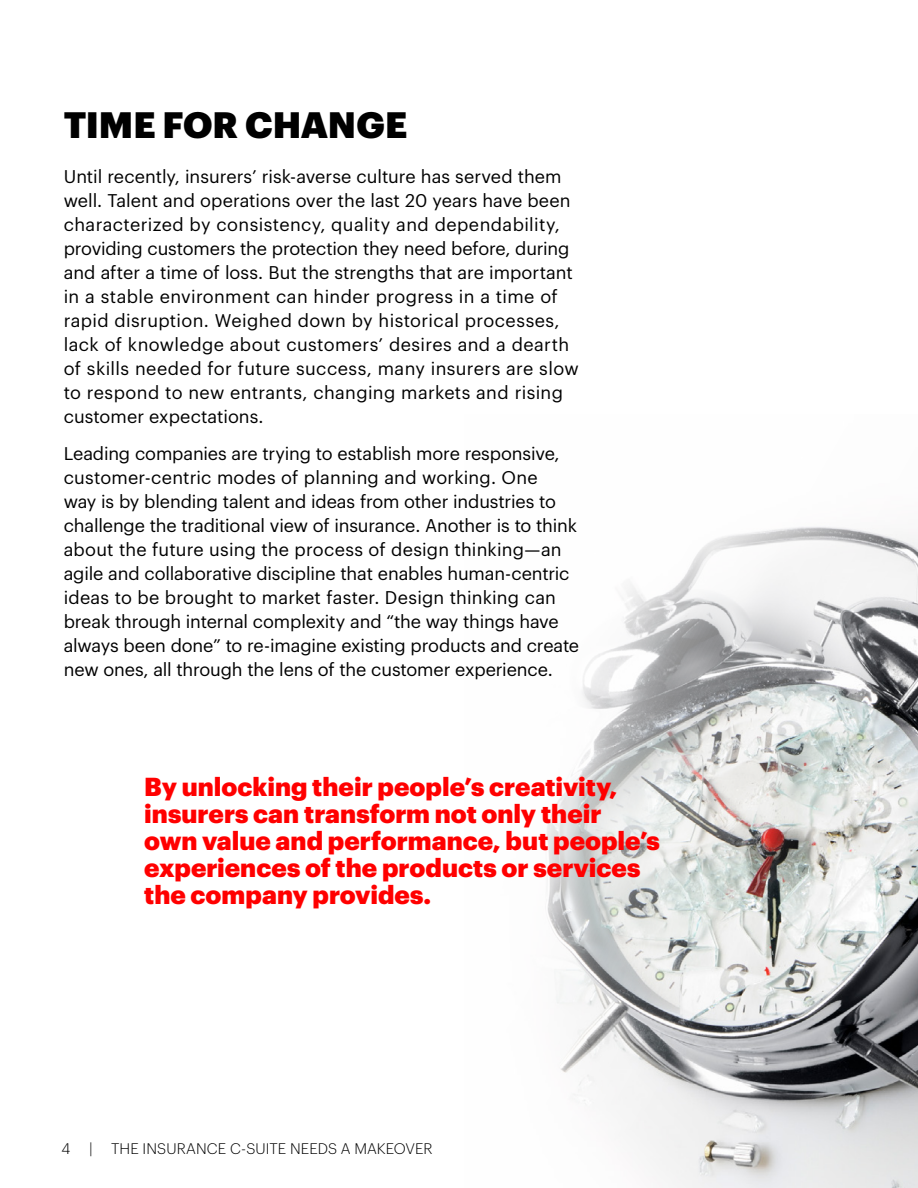
<style>
.page{position:relative;width:918px;height:1188px;background:#fff}
.page>*{position:absolute;margin:0;border:0;box-sizing:border-box;transform-origin:0 0}
.t1{font:900 36px "Graphik";color:#000}
.t2{font:900 25.5px/27px "Graphik";color:#f00}
.t3{font:18px/24px "Graphik";color:#000}
.t4{font:300 15px "Graphik";letter-spacing:.005em;color:#000}
</style>
<div class="page">
<img style="left:547px;top:527px;width:371px;height:661px">
<h1 class="t1" style="left:64px;top:97px;width:345px">TIME FOR CHANGE</h1>
<p class="t3" style="left:64px;top:163px;width:516px">Until recently, insurers’ risk-averse culture has served them well. Talent and operations over the last 20 years have been characterized by consistency, quality and dependability, providing customers the protection they need before, during and after a time of loss. But the strengths that are important in a stable environment can hinder progress in a time of rapid disruption. Weighed down by historical processes, lack of knowledge about customers’ desires and a dearth of skills needed for future success, many insurers are slow to respond to new entrants, changing markets and rising customer expectations.</p>
<p class="t3" style="left:64px;top:440px;width:517px">Leading companies are trying to establish more responsive, customer-centric modes of planning and working. One<br>way is by blending talent and ideas from other industries to challenge the traditional view of insurance. Another is to think about the future using the process of design thinking—an agile and collaborative discipline that enables human-centric ideas to be brought to market faster. Design thinking can break through internal complexity and “the way things have always been done” to re-imagine existing products and create new ones, all through the lens of the customer experience.</p>
<h2 class="t2" style="left:144px;top:771px;width:517px">By unlocking their people’s creativity, insurers can transform not only their own value and performance, but people’s experiences of the products or services the company provides.</h2>
<p class="t4" style="left:62px;top:1137px;width:373px">4 | THE INSURANCE C-SUITE NEEDS A MAKEOVER</p>
</div>
